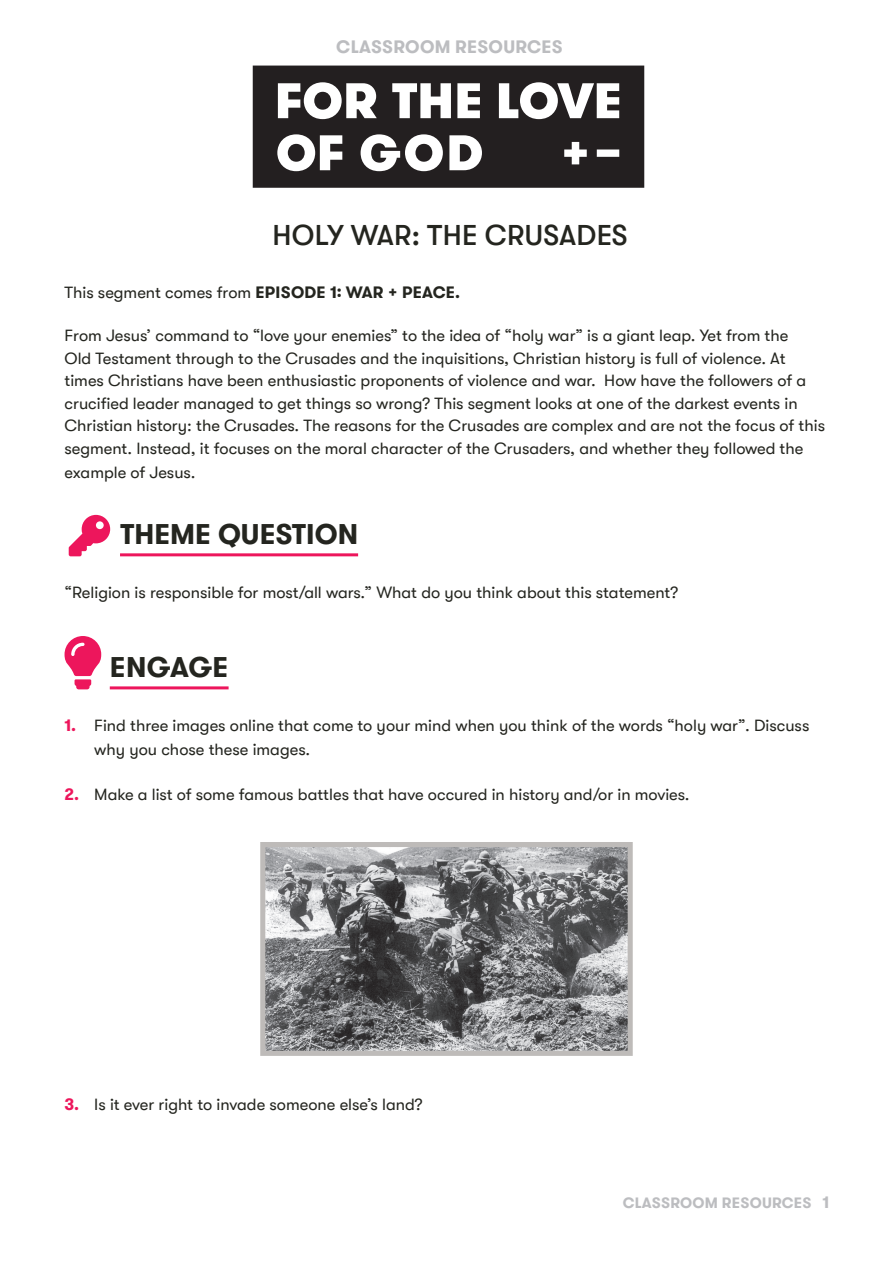
<style>
.page{position:relative;width:893px;height:1263px;background:#fff}
.page>*{position:absolute;margin:0;border:0;box-sizing:border-box;transform-origin:0 0}
.t1{font:500 28.5px "GT Walsheim";letter-spacing:.01em;color:#24251f}
.t2{font:700 28.5px "GT Walsheim";color:#24251f}
.t3{font:700 18px "GT Walsheim";letter-spacing:.015em;color:#bcbdc0}
.t4{font:16.5px/22.5px "GT Walsheim";color:#24251f}
.t5{font:700 15px "GT Walsheim";letter-spacing:.015em;color:#bcbdc0}
.s1{font-weight:700}
.s2{font-weight:700;color:#ed165c}
.s3{font-size:16.5px}
</style>
<div class="page">
<hr style="left:120px;top:553px;width:238px;height:3px;background:#ed165c">
<hr style="left:110px;top:686px;width:119px;height:3px;background:#ed165c">
<svg style="left:69px;top:515px;width:41px;height:41px"></svg>
<svg style="left:65px;top:636px;width:36px;height:53px"></svg>
<svg style="left:253px;top:66px;width:391px;height:122px;fill:#231f20"></svg>
<img style="left:266px;top:848px;width:361px;height:202px">
<div style="left:260px;top:842px;width:373px;height:214px;border:5px solid #bebbb9"></div>
<p class="t3" style="left:336px;top:35px;width:228px">CLASSROOM RESOURCES</p>
<h1 class="t1" style="left:272px;top:219px;width:357px">HOLY WAR: THE CRUSADES</h1>
<p class="t4" style="left:65px;top:281px;width:397px">This segment comes from <span class="s1">EPISODE 1: WAR + PEACE.</span></p>
<p class="t4" style="left:65px;top:324px;width:762px">From Jesus’ command to “love your enemies” to the idea of “holy war” is a giant leap. Yet from the<br>Old Testament through to the Crusades and the inquisitions, Christian history is full of violence. At times Christians have been enthusiastic proponents of violence and war. How have the followers of a crucified leader managed to get things so wrong? This segment looks at one of the darkest events in Christian history: the Crusades. The reasons for the Crusades are complex and are not the focus of this segment. Instead, it focuses on the moral character of the Crusaders, and whether they followed the</p>
<p class="t4" style="left:65px;top:461px;width:132px">example of Jesus.</p>
<h1 class="t2" style="left:120px;top:516px;width:240px">THEME QUESTION</h1>
<p class="t4" style="left:65px;top:581px;width:615px">“Religion is responsible for most/all wars.” What do you think about this statement?</p>
<h1 class="t2" style="left:110px;top:649px;width:120px">ENGAGE</h1>
<p class="t4" style="left:94px;top:714px;width:717px;line-height:24px;text-indent:-30px"><span class="s2">1.</span> Find three images online that come to your mind when you think of the words “holy war”. Discuss why you chose these images.</p>
<p class="t4" style="left:65px;top:784px;width:627px"><span class="s2">2.</span> Make a list of some famous battles that have occured in history and/or in movies.</p>
<p class="t4" style="left:65px;top:1093px;width:360px"><span class="s2">3.</span> Is it ever right to invade someone else’s land?</p>
<p class="t5" style="left:623px;top:1193px;width:208px">CLASSROOM RESOURCES <span class="s3">1</span></p>
</div>
